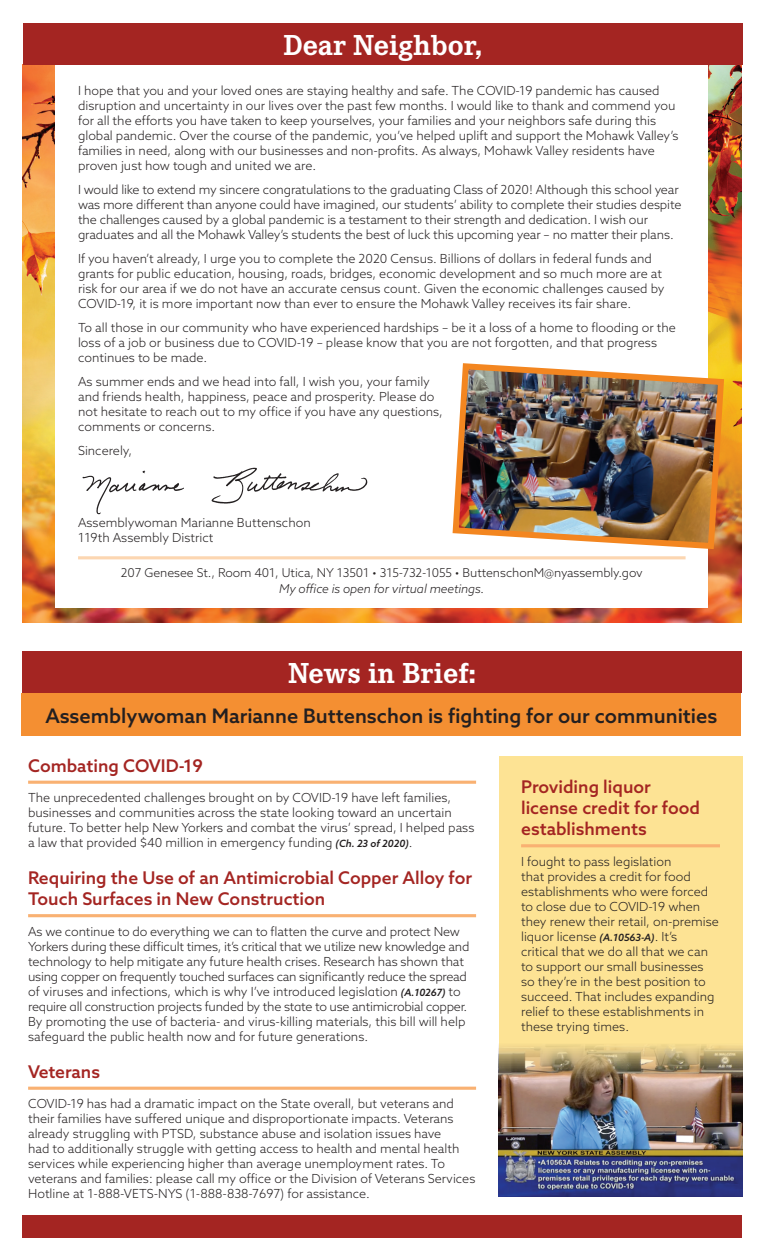
<style>
.page{position:relative;width:765px;height:1260px;background:#fff}
.page>*{position:absolute;margin:0;border:0;box-sizing:border-box;transform-origin:0 0}
.t1{font:700 30px "Corporate E";color:#fff}
.t2{font:500 20px "Azo Sans";color:#231f20}
.t3{font:500 17.5px/21px "Azo Sans";color:#a42522}
.t4{font:300 12.5px/15px "Azo Sans";color:#231f20}
.t5{font:300 12.25px "Azo Sans";letter-spacing:-.005em;color:#231f20}
.t6{font:italic 300 12.25px "Azo Sans";letter-spacing:-.005em;color:#231f20}
.s1{font-weight:500;font-style:italic;font-size:10px}
</style>
<div class="page">
<hr style="left:28px;top:781px;width:448px;height:3px;background:#f9b172">
<hr style="left:28px;top:914px;width:448px;height:3px;background:#f9b172">
<hr style="left:28px;top:1087px;width:448px;height:3px;background:#f9b172">
<div style="left:499px;top:757px;width:243px;height:440px;background:#fde394"></div>
<img style="left:23px;top:65px;width:718px;height:558px">
<div style="left:56px;top:57px;width:652px;height:551px;background:#fff"></div>
<img style="left:82px;top:467px;width:286px;height:48px">
<div style="left:22px;top:1215px;width:720px;height:23px;background:#a42522"></div>
<div style="left:21px;top:693px;width:720px;height:43px;background:#f48f32"></div>
<div style="left:22px;top:652px;width:720px;height:41px;background:#a42522"></div>
<div style="left:23px;top:23px;width:720px;height:42px;background:#a42522"></div>
<hr style="left:521px;top:844px;width:199px;height:3px;background:#f9b172">
<hr style="left:78px;top:556px;width:608px;height:3px;background:#fcd6b1">
<img style="left:452px;top:360px;width:275px;height:192px">
<img style="left:499px;top:1044px;width:243px;height:153px">
<h1 class="t1" style="left:283px;top:25px;width:200px">Dear Neighbor,</h1>
<p class="t4" style="left:78px;top:83px;width:602px">I hope that you and your loved ones are staying healthy and safe. The COVID-19 pandemic has caused disruption and uncertainty in our lives over the past few months. I would like to thank and commend you for all the efforts you have taken to keep yourselves, your families and your neighbors safe during this global pandemic. Over the course of the pandemic, you’ve helped uplift and support the Mohawk Valley’s families in need, along with our businesses and non-profits. As always, Mohawk Valley residents have proven just how tough and united we are.</p>
<p class="t4" style="left:78px;top:182px;width:605px">I would like to extend my sincere congratulations to the graduating Class of 2020! Although this school year was more different than anyone could have imagined, our students’ ability to complete their studies despite the challenges caused by a global pandemic is a testament to their strength and dedication. I wish our graduates and all the Mohawk Valley’s students the best of luck this upcoming year – no matter their plans.</p>
<p class="t4" style="left:78px;top:251px;width:588px">If you haven’t already, I urge you to complete the 2020 Census. Billions of dollars in federal funds and grants for public education, housing, roads, bridges, economic development and so much more are at risk for our area if we do not have an accurate census count. Given the economic challenges caused by COVID-19, it is more important now than ever to ensure the Mohawk Valley receives its fair share.</p>
<p class="t4" style="left:78px;top:320px;width:599px">To all those in our community who have experienced hardships – be it a loss of a home to flooding or the loss of a job or business due to COVID-19 – please know that you are not forgotten, and that progress continues to be made.</p>
<p class="t4" style="left:78px;top:374px;width:366px">As summer ends and we head into fall, I wish you, your family and friends health, happiness, peace and prosperity. Please do not hesitate to reach out to my office if you have any questions, comments or concerns.</p>
<p class="t4" style="left:78px;top:443px;width:56px">Sincerely,</p>
<p class="t4" style="left:78px;top:514px;width:234px;line-height:16px">Assemblywoman Marianne Buttenschon<br>119th Assembly District</p>
<p class="t5" style="left:121px;top:565px;width:523px">207 Genesee St., Room 401, Utica, NY 13501 • 315-732-1055 • ButtenschonM@nyassembly.gov</p>
<p class="t6" style="left:279px;top:581px;width:207px">My office is open for virtual meetings.</p>
<h1 class="t1" style="left:288px;top:654px;width:189px">News in Brief:</h1>
<h2 class="t2" style="left:45px;top:702px;width:674px">Assemblywoman Marianne Buttenschon is fighting for our communities</h2>
<h3 class="t3" style="left:28px;top:755px;width:176px">Combating COVID-19</h3>
<p class="t4" style="left:28px;top:790px;width:448px">The unprecedented challenges brought on by COVID-19 have left families, businesses and communities across the state looking toward an uncertain future. To better help New Yorkers and combat the virus’ spread, I helped pass a law that provided $40 million in emergency funding <span class="s1">(Ch. 23 of 2020)</span>.</p>
<h3 class="t3" style="left:28px;top:867px;width:446px">Requiring the Use of an Antimicrobial Copper Alloy for<br>Touch Surfaces in New Construction</h3>
<p class="t4" style="left:28px;top:924px;width:443px">As we continue to do everything we can to flatten the curve and protect New Yorkers during these difficult times, it’s critical that we utilize new knowledge and technology to help mitigate any future health crises. Research has shown that using copper on frequently touched surfaces can significantly reduce the spread of viruses and infections, which is why I’ve introduced legislation <span class="s1">(A.10267)</span> to require all construction projects funded by the state to use antimicrobial copper.<br>By promoting the use of bacteria- and virus-killing materials, this bill will help safeguard the public health now and for future generations.</p>
<h3 class="t3" style="left:28px;top:1061px;width:73px">Veterans</h3>
<p class="t4" style="left:28px;top:1096px;width:449px">COVID-19 has had a dramatic impact on the State overall, but veterans and their families have suffered unique and disproportionate impacts. Veterans already struggling with PTSD, substance abuse and isolation issues have<br>had to additionally struggle with getting access to health and mental health services while experiencing higher than average unemployment rates. To veterans and families: please call my office or the Division of Veterans Services Hotline at 1-888-VETS-NYS (1-888-838-7697) for assistance.</p>
<h3 class="t3" style="left:521px;top:776px;width:180px">Providing liquor license credit for food establishments</h3>
<p class="t4" style="left:521px;top:854px;width:199px">I fought to pass legislation<br>that provides a credit for food establishments who were forced to close due to COVID-19 when they renew their retail, on-premise liquor license <span class="s1">(A.10563-A)</span>. It’s<br>critical that we do all that we can to support our small businesses so they’re in the best position to succeed. That includes expanding relief to these establishments in these trying times.</p>
</div>
